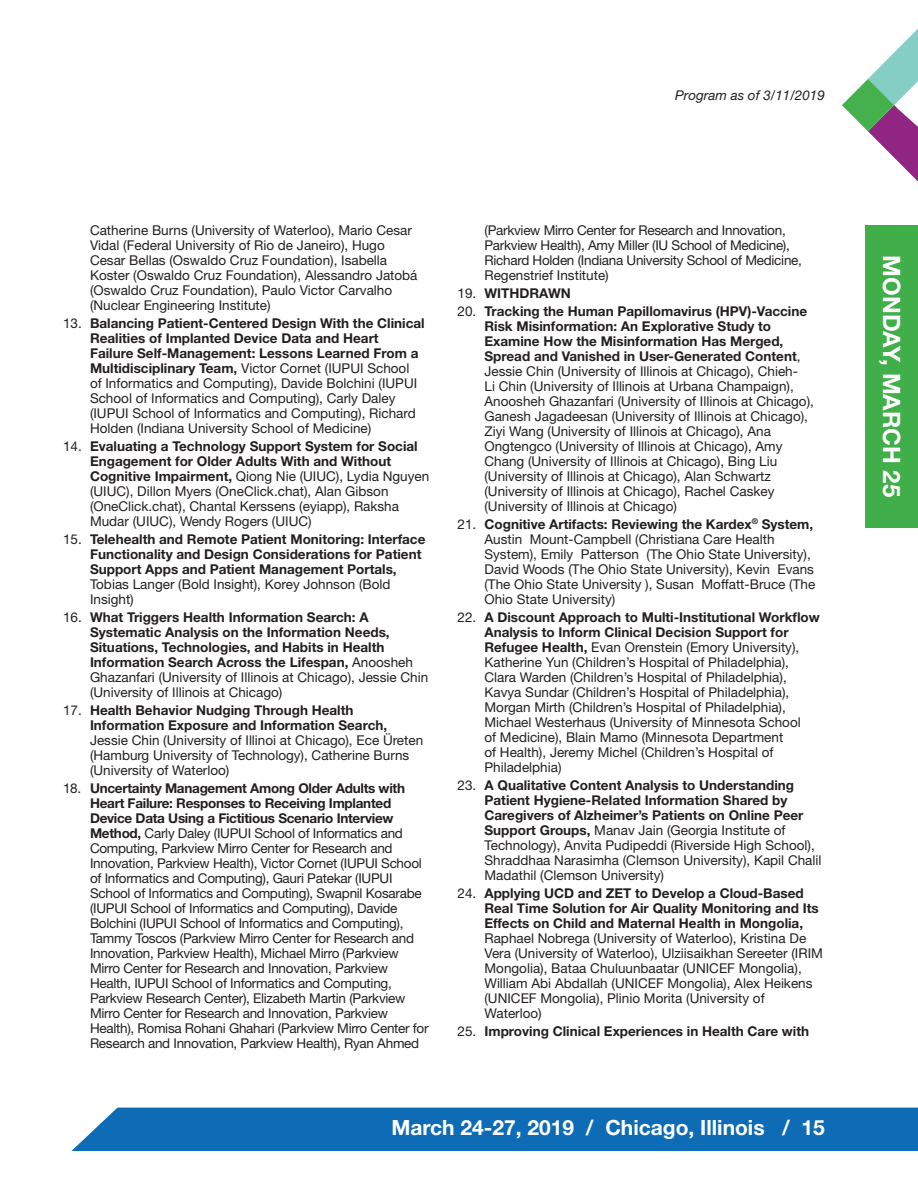
<style>
.page{position:relative;width:918px;height:1188px;background:#fff}
.page>*{position:absolute;margin:0;border:0;box-sizing:border-box;transform-origin:0 0}
.Days{font:700 24px "Helvetica Neue LT Std";color:#fff}
.t1{font:700 21px "Helvetica Neue LT Std";color:#fff}
.t2{font:13.5px/15px "Helvetica Neue LT Std";color:#231f20}
.t3{font:13.5px/15px "Helvetica Neue LT Std";letter-spacing:-.02em;color:#231f20}
.t4{font:700 13.5px/15px "Helvetica Neue LT Std";color:#231f20}
.Track{font:italic 13.5px "Helvetica Neue LT Std";color:#231f20}
.s1{font-weight:700}
.s2{font-weight:400}
</style>
<div class="page">
<div style="left:71px;top:1108px;width:847px;height:43px;background:#0d6cb5"></div>
<svg style="left:842px;top:29px;width:76px;height:153px"></svg>
<div style="left:866px;top:225px;width:52px;height:302px;background:#40ae49"></div>
<p class="Track" style="left:675px;top:87px;width:151px">Program as of 3/11/2019</p>
<p class="t2" style="left:90px;top:222px;width:329px">Catherine Burns (University of Waterloo), Mario Cesar Vidal (Federal University of Rio de Janeiro), Hugo Cesar Bellas (Oswaldo Cruz Foundation), Isabella Koster (Oswaldo Cruz Foundation), Alessandro Jatobá (Oswaldo Cruz Foundation), Paulo Victor Carvalho (Nuclear Engineering Institute)</p>
<p class="t2" style="left:90px;top:315px;width:336px;text-indent:-27px">13. <span class="s1">Balancing Patient-Centered Design With the Clinical Realities of Implanted Device Data and Heart Failure Self-Management: Lessons Learned From a Multidisciplinary Team,</span> Victor Cornet (IUPUI School<br>of Informatics and Computing), Davide Bolchini (IUPUI School of Informatics and Computing), Carly Daley (IUPUI School of Informatics and Computing), Richard Holden (Indiana University School of Medicine)</p>
<p class="t2" style="left:90px;top:438px;width:341px;text-indent:-27px">14. <span class="s1">Evaluating a Technology Support System for Social Engagement for Older Adults With and Without Cognitive Impairment,</span> Qiong Nie (UIUC), Lydia Nguyen (UIUC), Dillon Myers (OneClick.chat), Alan Gibson (OneClick.chat), Chantal Kerssens (eyiapp), Raksha Mudar (UIUC), Wendy Rogers (UIUC)</p>
<p class="t4" style="left:90px;top:531px;width:337px;text-indent:-27px"><span class="s2">15.</span> Telehealth and Remote Patient Monitoring: Interface Functionality and Design Considerations for Patient Support Apps and Patient Management Portals, <span class="s2">Tobias Langer (Bold Insight), Korey Johnson (Bold Insight)</span></p>
<p class="t4" style="left:90px;top:609px;width:340px;text-indent:-27px"><span class="s2">16.</span> What Triggers Health Information Search: A Systematic Analysis on the Information Needs, Situations, Technologies, and Habits in Health Information Search Across the Lifespan, <span class="s2">Anoosheh Ghazanfari (University of Illinois at Chicago), Jessie Chin (University of Illinois at Chicago)</span></p>
<p class="t2" style="left:90px;top:702px;width:335px;text-indent:-27px">17. <span class="s1">Health Behavior Nudging Through Health Information Exposure and Information Search, </span>Jessie Chin (University of Illinoi at Chicago), Ece Üreten (Hamburg University of Technology), Catherine Burns (University of Waterloo)</p>
<p class="t3" style="left:90px;top:780px;width:340px;text-indent:-27px">18. <span class="s1">Uncertainty Management Among Older Adults with Heart Failure: Responses to Receiving Implanted Device Data Using a Fictitious Scenario Interview Method,</span> Carly Daley (IUPUI School of Informatics and Computing, Parkview Mirro Center for Research and Innovation, Parkview Health), Victor Cornet (IUPUI School of Informatics and Computing), Gauri Patekar (IUPUI School of Informatics and Computing), Swapnil Kosarabe (IUPUI School of Informatics and Computing), Davide Bolchini (IUPUI School of Informatics and Computing), Tammy Toscos (Parkview Mirro Center for Research and Innovation, Parkview Health), Michael Mirro (Parkview Mirro Center for Research and Innovation, Parkview Health, IUPUI School of Informatics and Computing, Parkview Research Center), Elizabeth Martin (Parkview Mirro Center for Research and Innovation, Parkview Health), Romisa Rohani Ghahari (Parkview Mirro Center for Research and Innovation, Parkview Health), Ryan Ahmed</p>
<p class="t3" style="left:484px;top:222px;width:319px">(Parkview Mirro Center for Research and Innovation, Parkview Health), Amy Miller (IU School of Medicine), Richard Holden (Indiana University School of Medicine, Regenstrief Institute)</p>
<p class="t4" style="left:458px;top:285px;width:115px"><span class="s2">19.</span> WITHDRAWN</p>
<p class="t2" style="left:484px;top:303px;width:331px;text-indent:-27px">20. <span class="s1">Tracking the Human Papillomavirus (HPV)-Vaccine Risk Misinformation: An Explorative Study to Examine How the Misinformation Has Merged, Spread and Vanished in User-Generated Content</span>, Jessie Chin (University of Illinois at Chicago), Chieh-<br>Li Chin (University of Illinois at Urbana Champaign), Anoosheh Ghazanfari (University of Illinois at Chicago), Ganesh Jagadeesan (University of Illinois at Chicago), Ziyi Wang (University of Illinois at Chicago), Ana Ongtengco (University of Illinois at Chicago), Amy Chang (University of Illinois at Chicago), Bing Liu (University of Illinois at Chicago), Alan Schwartz (University of Illinois at Chicago), Rachel Caskey (University of Illinois at Chicago)</p>
<p class="t2" style="left:484px;top:516px;width:332px;text-indent:-27px">21. <span class="s1">Cognitive Artifacts: Reviewing the Kardex</span><sup>®</sup> <span class="s1">System, </span>Austin Mount-Campbell (Christiana Care Health System), Emily Patterson (The Ohio State University), David Woods (The Ohio State University), Kevin Evans (The Ohio State University ), Susan Moffatt-Bruce (The Ohio State University)</p>
<p class="t2" style="left:484px;top:609px;width:337px;text-indent:-27px">22. <span class="s1">A Discount Approach to Multi-Institutional Workflow Analysis to Inform Clinical Decision Support for Refugee Health,</span> Evan Orenstein (Emory University), Katherine Yun (Children’s Hospital of Philadelphia), Clara Warden (Children’s Hospital of Philadelphia), Kavya Sundar (Children’s Hospital of Philadelphia), Morgan Mirth (Children’s Hospital of Philadelphia), Michael Westerhaus (University of Minnesota School<br>of Medicine), Blain Mamo (Minnesota Department<br>of Health), Jeremy Michel (Children’s Hospital of Philadelphia)</p>
<p class="t2" style="left:484px;top:777px;width:339px;text-indent:-27px">23. <span class="s1">A Qualitative Content Analysis to Understanding Patient Hygiene-Related Information Shared by Caregivers of Alzheimer’s Patients on Online Peer Support Groups,</span> Manav Jain (Georgia Institute of Technology), Anvita Pudipeddi (Riverside High School), Shraddhaa Narasimha (Clemson University), Kapil Chalil Madathil (Clemson University)</p>
<p class="t2" style="left:484px;top:885px;width:340px;text-indent:-27px">24. <span class="s1">Applying UCD and ZET to Develop a Cloud-Based Real Time Solution for Air Quality Monitoring and Its Effects on Child and Maternal Health in Mongolia, </span>Raphael Nobrega (University of Waterloo), Kristina De Vera (University of Waterloo), Ulziisaikhan Sereeter (IRIM Mongolia), Bataa Chuluunbaatar (UNICEF Mongolia), William Abi Abdallah (UNICEF Mongolia), Alex Heikens (UNICEF Mongolia), Plinio Morita (University of Waterloo)</p>
<p class="t4" style="left:458px;top:1023px;width:353px"><span class="s2">25.</span> Improving Clinical Experiences in Health Care with</p>
<h2 class="t1" style="left:391px;top:1115px;width:435px">March 24-27, 2019 / Chicago, Illinois / 15</h2>
<p class="Days" style="left:907px;top:255px;width:243px;rotate:90deg">MONDAY, MARCH 25</p>
</div>
